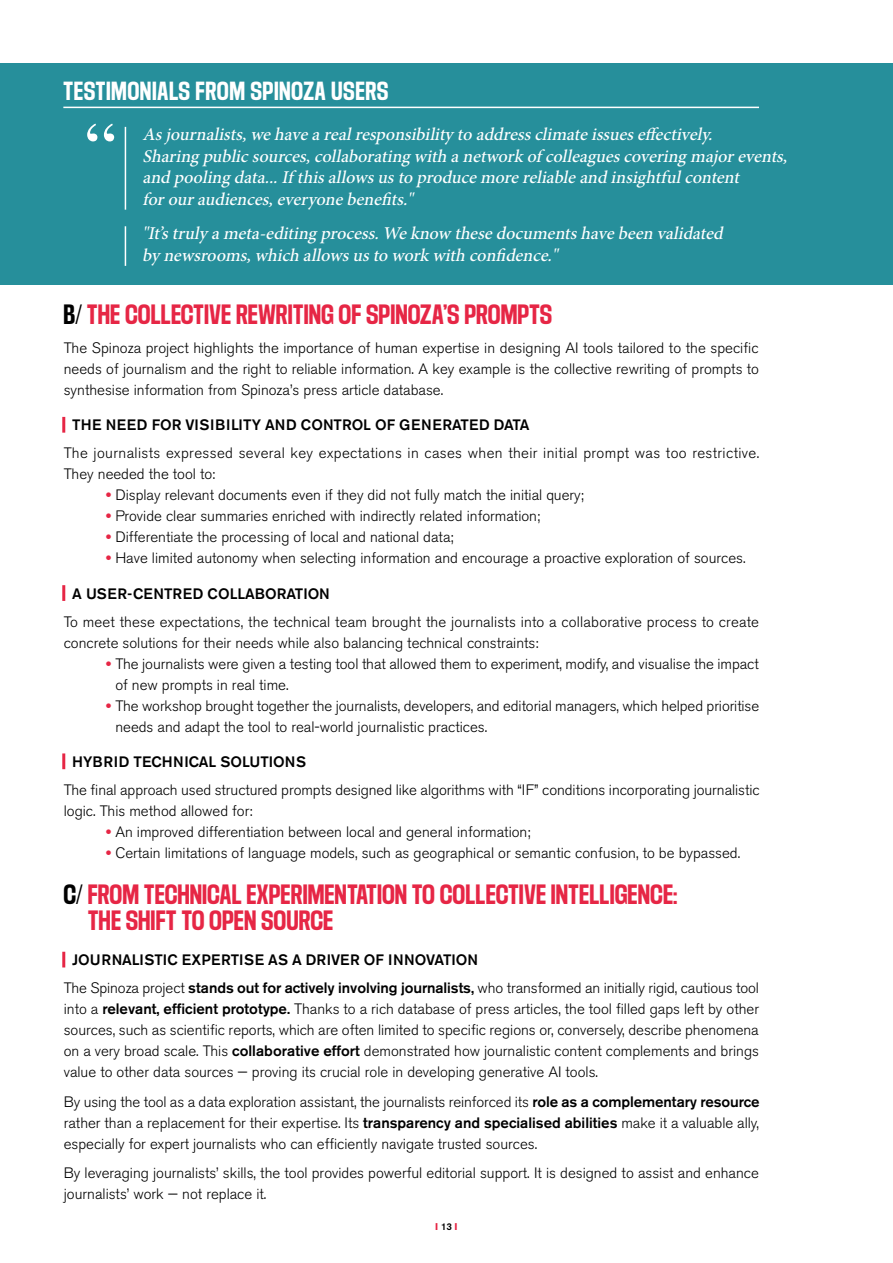
<style>
.page{position:relative;width:893px;height:1263px;background:#fff}
.page>*{position:absolute;margin:0;border:0;box-sizing:border-box;transform-origin:0 0}
.t1{font:700 semi-condensed 24px/25.5px "Media Sans";letter-spacing:.03em;color:#e62645}
.t2{font:700 semi-condensed 22.5px "Media Sans";letter-spacing:.05em;color:#fff}
.t3{font:italic 500 18px/21.6px "Minion Pro";color:#fff}
.t4{font:300 15px/21px "Akzidenz Grotesk BE";color:#000}
.t5{font:500 15px/28px "Akzidenz Grotesk BE";color:#000}
.t6{font:300 15px/21px "Akzidenz Grotesk BE";letter-spacing:.025em;color:#000}
.t7{font:700 9.75px "Akzidenz Grotesk BE";color:#e62645}
.s1{color:#000}
.s2{font-weight:700;color:#e62645}
.s3{font-weight:300}
.s4{font-weight:500}
.s5{font-weight:500;color:#000}
</style>
<div class="page">
<hr style="left:62px;top:417px;width:3px;height:16px;background:#e62645">
<hr style="left:62px;top:585px;width:3px;height:16px;background:#e62645">
<hr style="left:62px;top:753px;width:3px;height:16px;background:#e62645">
<hr style="left:62px;top:952px;width:3px;height:15px;background:#e62645">
<div style="left:0;top:64px;width:893px;height:221px;background:#268f9b"></div>
<hr style="left:63px;top:107px;width:696px;height:1px;background:#fff">
<hr style="left:125px;top:127px;width:1px;height:83px;background:#fff">
<svg style="left:87px;top:124px;width:27px;height:17px"></svg>
<hr style="left:125px;top:226px;width:1px;height:40px;background:#fff">
<h2 class="t2" style="left:64px;top:78px;width:326px">TESTIMONIALS FROM SPINOZA USERS</h2>
<p class="t3" style="left:143px;top:123px;width:651px">Asj ournalists,wehavearealresponsibilityto addressclimateissueseffectively.<br>Sharingpublicsources,collaboratingwith anetwork of colleaguescoveringmaj orevents, and poolingdata...If thisallowsusto producemorereliableand insightfulcontent forouraudiences,everyonebenefits."</p>
<p class="t3" style="left:142px;top:223px;width:587px">"It’strulyameta-editingprocess.Weknow thesedocumentshavebeen validated bynewsrooms,which allowsusto work with confidence."</p>
<h1 class="t1" style="left:64px;top:300px;width:489px"><span class="s1">B/</span> THE COLLECTIVE REWRITING OF SPINOZA’S PROMPTS</h1>
<p class="t4" style="left:64px;top:338px;width:697px;text-align:justify">The Spinoza project highlights the importance of human expertise in designing AI tools tailored to the specific needs of journalism and the right to reliable information. A key example is the collective rewriting of prompts to synthesise information from Spinoza’s press article database.</p>
<p class="t5" style="left:72px;top:411px;width:459px">THE NEED FOR VISIBILITY AND CONTROL OF GENERATED DATA</p>
<p class="t6" style="left:64px;top:443px;width:697px">The journalists expressed several key expectations in cases when their initial prompt was too restrictive.<br>They needed the tool to:</p>
<p class="t4" style="left:106px;top:485px;width:479px"><span class="s2">•</span> Display relevant documents even if they did not fully match the initial query;</p>
<p class="t4" style="left:106px;top:506px;width:435px"><span class="s2">•</span> Provide clear summaries enriched with indirectly related information;</p>
<p class="t4" style="left:106px;top:527px;width:349px"><span class="s2">•</span> Differentiate the processing of local and national data;</p>
<p class="t4" style="left:106px;top:548px;width:641px"><span class="s2">•</span> Have limited autonomy when selecting information and encourage a proactive exploration of sources.</p>
<p class="t5" style="left:72px;top:579px;width:259px">A USER-CENTRED COLLABORATION</p>
<p class="t4" style="left:64px;top:611px;width:697px">To meet these expectations, the technical team brought the journalists into a collaborative process to create concrete solutions for their needs while also balancing technical constraints:</p>
<p class="t4" style="left:115px;top:653px;width:645px;text-indent:-9px"><span class="s2">•</span> The journalists were given a testing tool that allowed them to experiment, modify, and visualise the impact of new prompts in real time.</p>
<p class="t4" style="left:115px;top:695px;width:645px;text-indent:-9px"><span class="s2">•</span> The workshop brought together the journalists, developers, and editorial managers, which helped prioritise needs and adapt the tool to real-world journalistic practices.</p>
<p class="t5" style="left:72px;top:747px;width:235px">HYBRID TECHNICAL SOLUTIONS</p>
<p class="t4" style="left:64px;top:779px;width:697px">The final approach used structured prompts designed like algorithms with “IF” conditions incorporating journalistic logic. This method allowed for:</p>
<p class="t4" style="left:106px;top:821px;width:426px"><span class="s2">•</span> An improved differentiation between local and general information;</p>
<p class="t4" style="left:106px;top:842px;width:635px"><span class="s2">•</span> Certain limitations of language models, such as geographical or semantic confusion, to be bypassed.</p>
<h1 class="t1" style="left:88px;top:881px;width:591px;text-indent:-24px"><span class="s1">C/</span> FROM TECHNICAL EXPERIMENTATION TO COLLECTIVE INTELLIGENCE:<br>THE SHIFT TO OPEN SOURCE</h1>
<p class="t5" style="left:64px;top:946px;width:697px;text-indent:9px">JOURNALISTIC EXPERTISE AS A DRIVER OF INNOVATION<br><span class="s3">The Spinoza project</span> stands out for actively involving journalists, <span class="s3">who transformed an initially rigid, cautious tool</span></p>
<p class="t4" style="left:64px;top:999px;width:697px;text-align:justify">into a <span class="s4">relevant, efficient prototype.</span> Thanks to a rich database of press articles, the tool filled gaps left by other sources, such as scientific reports, which are often limited to specific regions or, conversely, describe phenomena on a very broad scale. This <span class="s4">collaborative effort</span> demonstrated how journalistic content complements and brings value to other data sources — proving its crucial role in developing generative AI tools.</p>
<p class="t4" style="left:64px;top:1091px;width:697px;text-align:justify">By using the tool as a data exploration assistant, the journalists reinforced its <span class="s4">role as a complementary resource </span>rather than a replacement for their expertise. Its <span class="s4">transparency and specialised abilities</span> make it a valuable ally, especially for expert journalists who can efficiently navigate trusted sources.</p>
<p class="t4" style="left:64px;top:1163px;width:697px">By leveraging journalists’ skills, the tool provides powerful editorial support. It is designed to assist and enhance journalists’ work — not replace it.</p>
<p class="t7" style="left:435px;top:1221px;width:24px">I <span class="s5">13</span> I</p>
</div>
